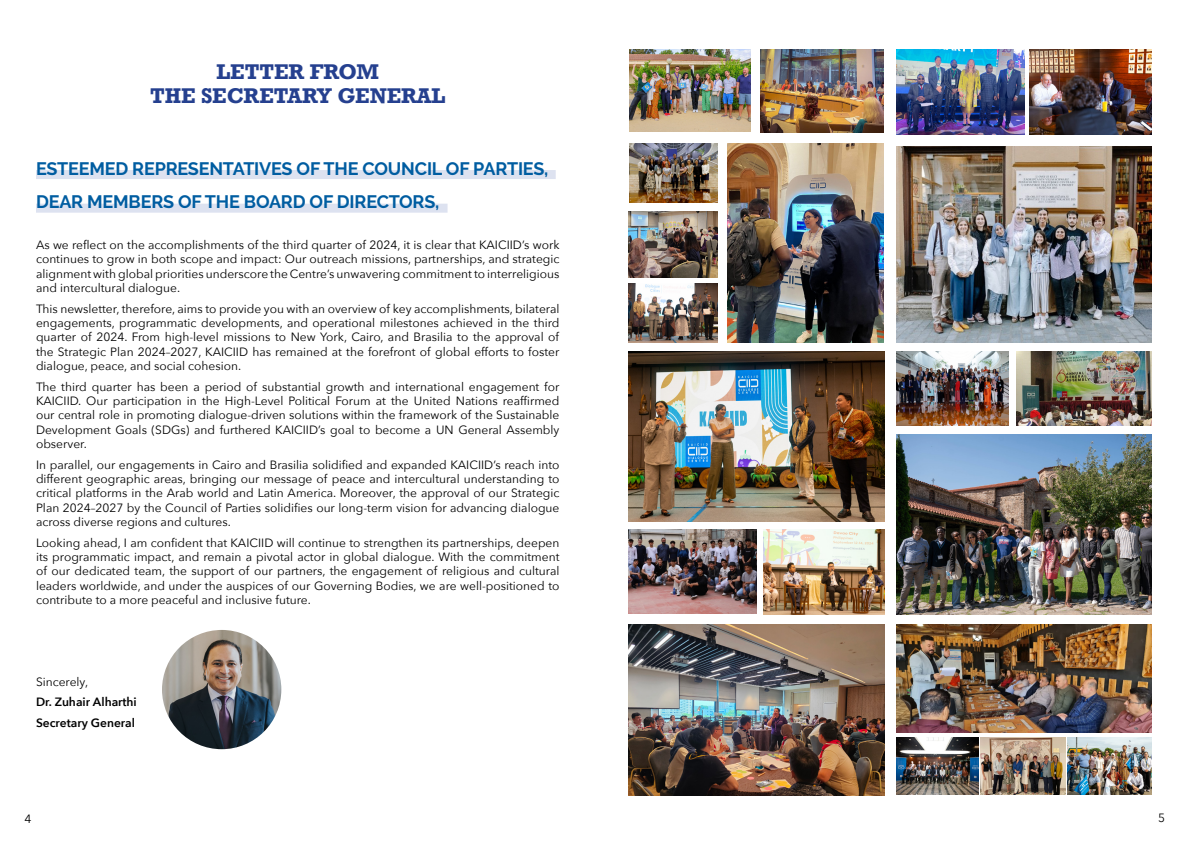
<style>
.page{position:relative;width:1191px;height:842px;background:#fff}
.page>*{position:absolute;margin:0;border:0;box-sizing:border-box;transform-origin:0 0}
.Chapter_heading{font:700 20px/24px "Rockwell";color:#25408f;text-align:center}
.Heading_2{font:700 18px "Raleway";letter-spacing:-.01em;color:#005da1}
.Body{font:12px/14.4px "Avenir Next";color:#000;text-align:justify}
.Body-2{font:600 12px "Avenir Next";color:#000}
</style>
<div class="page">
<div style="left:36px;top:170px;width:520px;height:9px;background:#dde2f0"></div>
<div style="left:36px;top:204px;width:411px;height:9px;background:#dde2f0"></div>
<img style="left:162px;top:630px;width:119px;height:119px;border-radius:60px">
<img style="left:1067px;top:738px;width:85px;height:56px">
<img style="left:981px;top:738px;width:84px;height:56px">
<img style="left:628px;top:351px;width:256px;height:170px">
<img style="left:896px;top:351px;width:112px;height:75px">
<img style="left:1016px;top:351px;width:136px;height:75px">
<img style="left:896px;top:434px;width:256px;height:180px">
<img style="left:896px;top:49px;width:128px;height:85px">
<img style="left:1029px;top:49px;width:123px;height:85px">
<img style="left:896px;top:146px;width:256px;height:197px">
<img style="left:764px;top:529px;width:120px;height:85px">
<img style="left:628px;top:625px;width:256px;height:170px">
<img style="left:628px;top:529px;width:128px;height:85px">
<img style="left:896px;top:738px;width:82px;height:56px">
<img style="left:727px;top:143px;width:156px;height:200px">
<img style="left:896px;top:625px;width:256px;height:108px">
<img style="left:760px;top:49px;width:123px;height:83px">
<img style="left:630px;top:49px;width:120px;height:83px">
<img style="left:629px;top:143px;width:88px;height:60px">
<img style="left:628px;top:211px;width:89px;height:67px">
<img style="left:628px;top:284px;width:89px;height:59px">
<p class="Chapter_heading" style="left:150px;top:59px;width:297px">LETTER FROM<br>THE SECRETARY GENERAL</p>
<p class="Heading_2" style="left:36px;top:158px;width:514px">ESTEEMED REPRESENTATIVES OF THE COUNCIL OF PARTIES,</p>
<p class="Heading_2" style="left:36px;top:192px;width:405px">DEAR MEMBERS OF THE BOARD OF DIRECTORS,</p>
<p class="Body" style="left:36px;top:237px;width:525px">As we reflect on the accomplishments of the third quarter of 2024, it is clear that KAICIID’s work continues to grow in both scope and impact: Our outreach missions, partnerships, and strategic alignment with global priorities underscore the Centre’s unwavering commitment to interreligious and intercultural dialogue.</p>
<p class="Body" style="left:36px;top:301px;width:525px">This newsletter, therefore, aims to provide you with an overview of key accomplishments, bilateral engagements, programmatic developments, and operational milestones achieved in the third quarter of 2024. From high-level missions to New York, Cairo, and Brasilia to the approval of the Strategic Plan 2024–2027, KAICIID has remained at the forefront of global efforts to foster dialogue, peace, and social cohesion.</p>
<p class="Body" style="left:36px;top:379px;width:525px">The third quarter has been a period of substantial growth and international engagement for KAICIID. Our participation in the High-Level Political Forum at the United Nations reaffirmed our central role in promoting dialogue-driven solutions within the framework of the Sustainable Development Goals (SDGs) and furthered KAICIID’s goal to become a UN General Assembly observer.</p>
<p class="Body" style="left:36px;top:457px;width:525px">In parallel, our engagements in Cairo and Brasilia solidified and expanded KAICIID’s reach into different geographic areas, bringing our message of peace and intercultural understanding to critical platforms in the Arab world and Latin America. Moreover, the approval of our Strategic Plan 2024–2027 by the Council of Parties solidifies our long-term vision for advancing dialogue across diverse regions and cultures.</p>
<p class="Body" style="left:36px;top:535px;width:525px">Looking ahead, I am confident that KAICIID will continue to strengthen its partnerships, deepen its programmatic impact, and remain a pivotal actor in global dialogue. With the commitment of our dedicated team, the support of our partners, the engagement of religious and cultural leaders worldwide, and under the auspices of our Governing Bodies, we are well-positioned to contribute to a more peaceful and inclusive future.</p>
<p class="Body" style="left:36px;top:674px;width:54px">Sincerely,</p>
<p class="Body-2" style="left:36px;top:692px;width:102px">Dr. Zuhair Alharthi</p>
<p class="Body-2" style="left:36px;top:712px;width:100px">Secretary General</p>
<p class="Body" style="left:24px;top:811px;width:8px">4</p>
<p class="Body" style="left:1158px;top:810px;width:8px">5</p>
</div>
